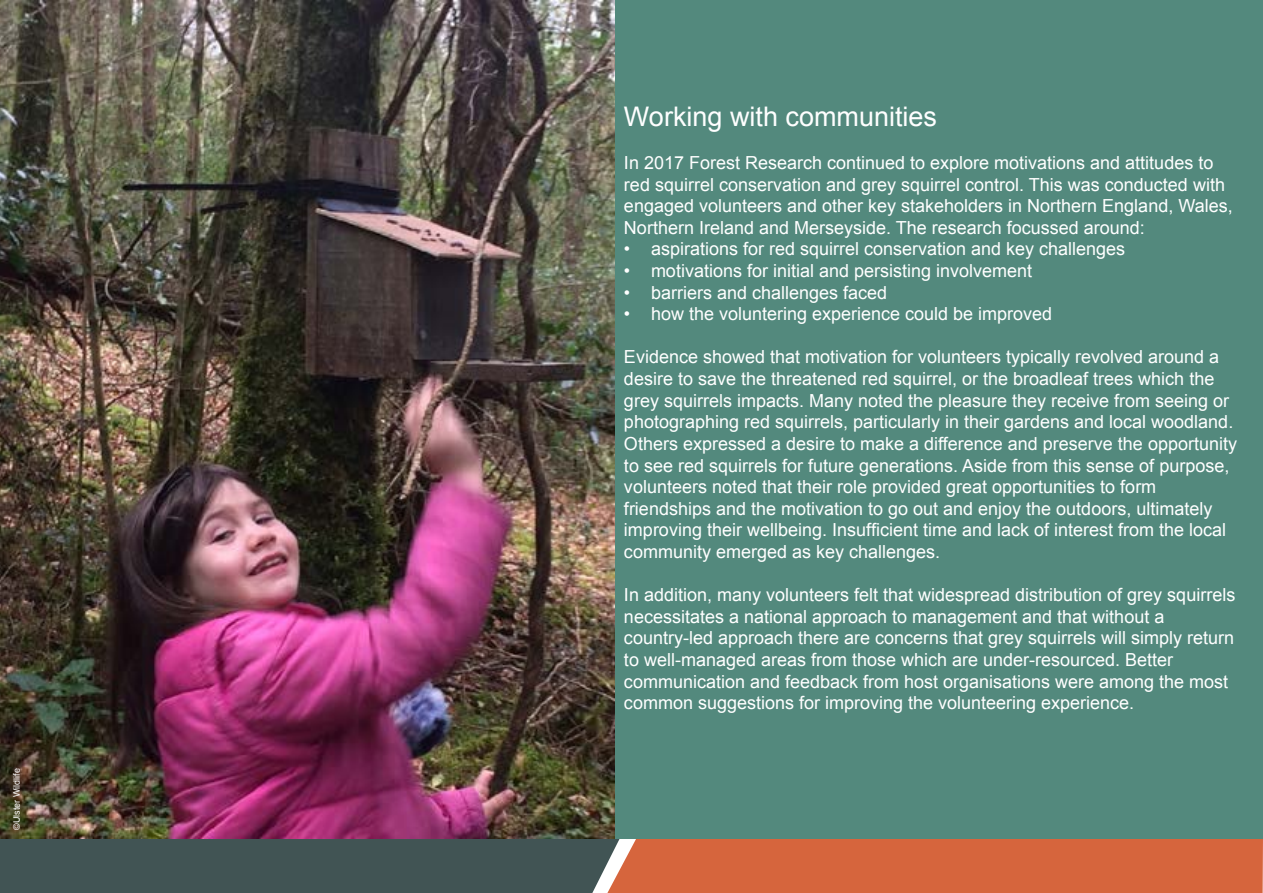
<style>
.page{position:relative;width:1263px;height:893px;background:#fff}
.page>*{position:absolute;margin:0;border:0;box-sizing:border-box;transform-origin:0 0}
.t1{font:27px "Arial";color:#fff}
.t2{font:18px/21.6px "Arial";color:#fff}
.t3{font:9px "Arial";color:#fff}
</style>
<div class="page">
<svg style="left:0;top:839px;width:1263px;height:54px;background:#8f5e4a"></svg>
<div style="left:615px;top:0;width:648px;height:839px;background:#53897d"></div>
<img style="left:0;top:0;width:615px;height:839px">
<p class="t3" style="left:11px;top:830px;width:63px;rotate:-90deg">©Ulster Wildlife</p>
<h1 class="t1" style="left:624px;top:99px;width:315px">Working with communities</h1>
<p class="t2" style="left:624px;top:152px;width:610px">In 2017 Forest Research continued to explore motivations and attitudes to red squirrel conservation and grey squirrel control. This was conducted with engaged volunteers and other key stakeholders in Northern England, Wales, Northern Ireland and Merseyside. The research focussed around:</p>
<p class="t2" style="left:624px;top:239px;width:503px">• aspirations for red squirrel conservation and key challenges</p>
<p class="t2" style="left:624px;top:260px;width:410px">• motivations for initial and persisting involvement</p>
<p class="t2" style="left:624px;top:282px;width:265px">• barriers and challenges faced</p>
<p class="t2" style="left:624px;top:303px;width:430px">• how the voluntering experience could be improved</p>
<p class="t2" style="left:624px;top:347px;width:614px">Evidence showed that motivation for volunteers typically revolved around a desire to save the threatened red squirrel, or the broadleaf trees which the grey squirrels impacts. Many noted the pleasure they receive from seeing or photographing red squirrels, particularly in their gardens and local woodland.<br>Others expressed a desire to make a difference and preserve the opportunity to see red squirrels for future generations. Aside from this sense of purpose, volunteers noted that their role provided great opportunities to form friendships and the motivation to go out and enjoy the outdoors, ultimately improving their wellbeing. Insufficient time and lack of interest from the local community emerged as key challenges.</p>
<p class="t2" style="left:624px;top:584px;width:613px">In addition, many volunteers felt that widespread distribution of grey squirrels necessitates a national approach to management and that without a country-led approach there are concerns that grey squirrels will simply return to well-managed areas from those which are under-resourced. Better communication and feedback from host organisations were among the most common suggestions for improving the volunteering experience.</p>
</div>
